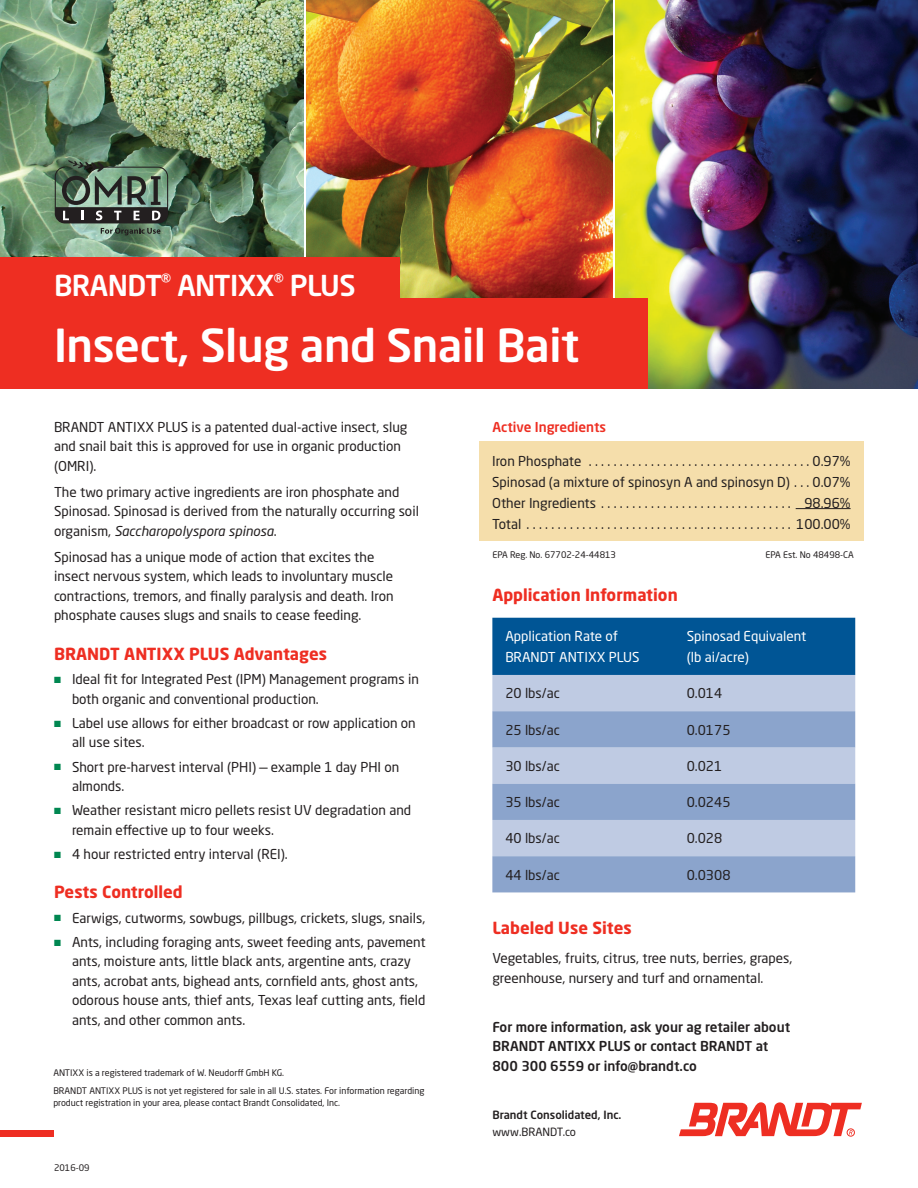
<style>
.page{position:relative;width:918px;height:1188px;background:#fff}
.page>*{position:absolute;margin:0;border:0;box-sizing:border-box;transform-origin:0 0}
.t1{font:500 45px "Neo Sans Pro";letter-spacing:-.01em;color:#fff}
.t2{font:500 28.5px "Neo Sans Pro";letter-spacing:-.02em;color:#fff}
.t3{font:700 16.5px "Neo Sans Pro";color:#ee2e22}
.t4{font:13.5px/19.5px "Neo Sans Pro";color:#231f20}
.t5{font:500 13.5px/19.5px "Neo Sans Pro";color:#231f20}
.t6{font:13.5px/21px "Neo Sans Pro";color:#fff}
.t7{font:500 13.5px "Neo Sans Pro";color:#ee2e22}
.t8{font:500 11.25px "Neo Sans Pro";color:#231f20}
.t9{font:11.25px "Neo Sans Pro";color:#231f20}
.t10{font:9px/12px "Neo Sans Pro";color:#231f20}
.s1{font-style:italic}
.s2{color:#008751}
</style>
<div class="page">
<img style="left:0;top:0;width:303px;height:257px">
<img style="left:615px;top:0;width:303px;height:389px">
<img style="left:306px;top:0;width:306px;height:298px">
<div style="left:492px;top:618px;width:363px;height:57px;background:#005595"></div>
<div style="left:492px;top:675px;width:363px;height:36px;background:#bfcbe3"></div>
<svg style="left:492px;top:711px;width:363px;height:181px;background:#a0b3d5"></svg>
<div style="left:0;top:298px;width:648px;height:91px;background:#ee2e22"></div>
<div style="left:0;top:257px;width:400px;height:91px;background:#ee2e22"></div>
<div style="left:0;top:1130px;width:54px;height:6px;background:#ee2e22"></div>
<div style="left:479px;top:442px;width:385px;height:99px;background:#f5deab"></div>
<hr style="left:796px;top:508px;width:55px;height:1px;background:#231f20">
<svg style="left:679px;top:1102px;width:183px;height:34px"></svg>
<div style="left:847px;top:1129px;width:8px;height:7px;border:1px solid #ee2e22;border-radius:50%"></div>
<svg style="left:55px;top:160px;width:113px;height:75px;background:#5e7363"></svg>
<h2 class="t2" style="left:54px;top:267px;width:303px">BRANDT<sup>®</sup> ANTIXX<sup>®</sup> PLUS</h2>
<h1 class="t1" style="left:54px;top:317px;width:527px">Insect, Slug and Snail Bait</h1>
<p class="t4" style="left:54px;top:417px;width:355px">BRANDT ANTIXX PLUS is a patented dual-active insect, slug and snail bait this is approved for use in organic production (OMRI).</p>
<p class="t4" style="left:54px;top:482px;width:366px">The two primary active ingredients are iron phosphate and<br>Spinosad. Spinosad is derived from the naturally occurring soil organism, <span class="s1">Saccharopolyspora spinosa</span>.</p>
<p class="t4" style="left:54px;top:547px;width:341px">Spinosad has a unique mode of action that excites the insect nervous system, which leads to involuntary muscle contractions, tremors, and finally paralysis and death. Iron phosphate causes slugs and snails to cease feeding.</p>
<p class="t3" style="left:54px;top:644px;width:275px">BRANDT ANTIXX PLUS Advantages</p>
<p class="t4" style="left:72px;top:669px;width:348px;text-indent:-18px"><span class="s2">■</span> Ideal fit for Integrated Pest (IPM) Management programs in both organic and conventional production.</p>
<p class="t4" style="left:72px;top:713px;width:345px;text-indent:-18px"><span class="s2">■</span> Label use allows for either broadcast or row application on all use sites.</p>
<p class="t4" style="left:72px;top:757px;width:329px;text-indent:-18px"><span class="s2">■</span> Short pre-harvest interval (PHI) — example 1 day PHI on almonds.</p>
<p class="t4" style="left:72px;top:800px;width:341px;text-indent:-18px"><span class="s2">■</span> Weather resistant micro pellets resist UV degradation and remain effective up to four weeks.</p>
<p class="t4" style="left:54px;top:844px;width:235px"><span class="s2">■</span> 4 hour restricted entry interval (REI).</p>
<p class="t3" style="left:54px;top:882px;width:130px">Pests Controlled</p>
<p class="t4" style="left:54px;top:908px;width:373px"><span class="s2">■</span> Earwigs, cutworms, sowbugs, pillbugs, crickets, slugs, snails,</p>
<p class="t4" style="left:72px;top:932px;width:355px;text-indent:-18px"><span class="s2">■</span> Ants, including foraging ants, sweet feeding ants, pavement ants, moisture ants, little black ants, argentine ants, crazy ants, acrobat ants, bighead ants, cornfield ants, ghost ants, odorous house ants, thief ants, Texas leaf cutting ants, field ants, and other common ants.</p>
<p class="t10" style="left:53px;top:1066px;width:232px">ANTIXX is a registered trademark of W. Neudorff GmbH KG.</p>
<p class="t10" style="left:53px;top:1084px;width:373px">BRANDT ANTIXX PLUS is not yet registered for sale in all U.S. states. For information regarding product registration in your area, please contact Brandt Consolidated, Inc.</p>
<p class="t10" style="left:54px;top:1161px;width:37px">2016-09</p>
<p class="t7" style="left:492px;top:418px;width:115px">Active Ingredients</p>
<p class="t4" style="left:492px;top:451px;width:97px">Iron Phosphate ....................................</p>
<p class="t4" style="left:813px;top:451px;width:40px">0.97%</p>
<p class="t4" style="left:492px;top:472px;width:302px">Spinosad (a mixture of spinosyn A and spinosyn D) ...</p>
<p class="t4" style="left:813px;top:472px;width:40px">0.07%</p>
<p class="t4" style="left:492px;top:493px;width:114px">Other Ingredients ...............................</p>
<p class="t4" style="left:804px;top:493px;width:48px">98.96%</p>
<p class="t4" style="left:492px;top:514px;width:39px">Total ...........................................</p>
<p class="t4" style="left:796px;top:514px;width:56px">100.00%</p>
<p class="t10" style="left:492px;top:549px;width:125px">EPA Reg. No. 67702-24-44813</p>
<p class="t10" style="left:765px;top:549px;width:90px">EPA Est. No 48498-CA</p>
<p class="t3" style="left:492px;top:585px;width:187px">Application Information</p>
<p class="t6" style="left:505px;top:625px;width:136px">Application Rate of<br>BRANDT ANTIXX PLUS</p>
<p class="t6" style="left:687px;top:625px;width:121px">Spinosad Equivalent (lb ai/acre)</p>
<p class="t4" style="left:505px;top:683px;width:56px">20 lbs/ac</p>
<p class="t4" style="left:687px;top:683px;width:37px">0.014</p>
<p class="t4" style="left:505px;top:720px;width:56px">25 lbs/ac</p>
<p class="t4" style="left:687px;top:720px;width:45px">0.0175</p>
<p class="t4" style="left:505px;top:756px;width:56px">30 lbs/ac</p>
<p class="t4" style="left:687px;top:756px;width:37px">0.021</p>
<p class="t4" style="left:505px;top:792px;width:56px">35 lbs/ac</p>
<p class="t4" style="left:687px;top:792px;width:45px">0.0245</p>
<p class="t4" style="left:505px;top:828px;width:56px">40 lbs/ac</p>
<p class="t4" style="left:687px;top:828px;width:37px">0.028</p>
<p class="t4" style="left:505px;top:865px;width:56px">44 lbs/ac</p>
<p class="t4" style="left:687px;top:865px;width:45px">0.0308</p>
<p class="t3" style="left:492px;top:918px;width:141px">Labeled Use Sites</p>
<p class="t4" style="left:492px;top:948px;width:302px">Vegetables, fruits, citrus, tree nuts, berries, grapes, greenhouse, nursery and turf and ornamental.</p>
<p class="t5" style="left:492px;top:1017px;width:299px">For more information, ask your ag retailer about<br>BRANDT ANTIXX PLUS or contact BRANDT at<br>800 300 6559 or info@brandt.co</p>
<p class="t8" style="left:492px;top:1108px;width:131px">Brandt Consolidated, Inc.</p>
<p class="t9" style="left:492px;top:1125px;width:85px">www.BRANDT.co</p>
</div>
